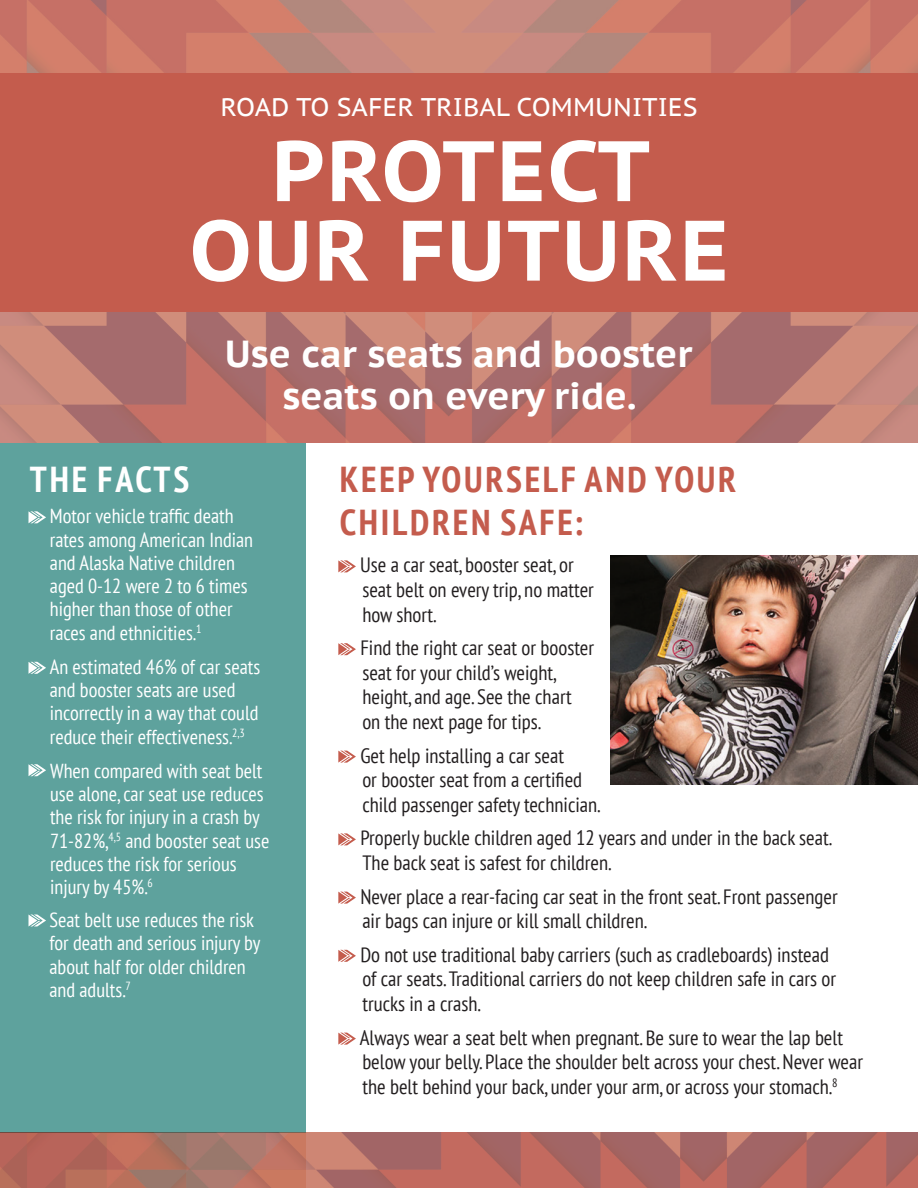
<style>
.page{position:relative;width:918px;height:1188px;background:#fff}
.page>*{position:absolute;margin:0;border:0;box-sizing:border-box;transform-origin:0 0}
.t1{font:700 85.5px "PT Sans Caption";letter-spacing:.025em;color:#fff}
.t2{font:700 85.5px "PT Sans Caption";letter-spacing:.005em;color:#fff}
.t3{font:700 37.5px/42px "PT Sans Caption";color:#fff;text-align:center}
.t4{font:700 condensed 36px/43.2px "PT Sans";letter-spacing:.075em;color:#c45c4d}
.t5{font:700 condensed 36px "PT Sans";letter-spacing:.08em;color:#fff}
.t6{font:25.5px "PT Sans Caption";color:#fff}
.t7{font:condensed 20.7px/24.6px "PT Sans";color:#231f20}
.t8{font:condensed 20.25px/23.2px "PT Sans";color:#fff}
</style>
<div class="page">
<svg style="left:0;top:0;width:918px;height:443px;background:#bf796f"></svg>
<div style="left:0;top:443px;width:306px;height:689px;background:#5ea29d"></div>
<svg style="left:338px;top:560px;width:18px;height:12px"></svg>
<svg style="left:338px;top:643px;width:18px;height:12px"></svg>
<svg style="left:338px;top:751px;width:18px;height:12px"></svg>
<svg style="left:338px;top:833px;width:18px;height:12px"></svg>
<svg style="left:338px;top:892px;width:18px;height:12px"></svg>
<svg style="left:338px;top:950px;width:18px;height:12px"></svg>
<svg style="left:338px;top:1033px;width:18px;height:12px"></svg>
<img style="left:611px;top:556px;width:307px;height:228px">
<svg style="left:28px;top:511px;width:18px;height:12px"></svg>
<svg style="left:28px;top:662px;width:18px;height:12px"></svg>
<svg style="left:28px;top:764px;width:18px;height:12px"></svg>
<div style="left:0;top:74px;width:918px;height:238px;background:#c45c4d"></div>
<svg style="left:0;top:1132px;width:918px;height:56px;background:#b16b63"></svg>
<svg style="left:28px;top:915px;width:18px;height:12px"></svg>
<p class="t6" style="left:220px;top:91px;width:479px">ROAD TO SAFER TRIBAL COMMUNITIES</p>
<p class="t2" style="left:272px;top:114px;width:380px">PROTECT</p>
<p class="t1" style="left:190px;top:194px;width:540px">OUR FUTURE</p>
<p class="t3" style="left:225px;top:332px;width:469px">Use car seats and booster seats on every ride.</p>
<p class="t5" style="left:30px;top:455px;width:161px">THE FACTS</p>
<p class="t8" style="left:50px;top:504px;width:205px">Motor vehicle traffic death rates among American Indian and Alaska Native children aged 0-12 were 2 to 6 times higher than those of other races and ethnicities.<sup>1</sup></p>
<p class="t8" style="left:50px;top:655px;width:212px">An estimated 46% of car seats and booster seats are used incorrectly in a way that could reduce their effectiveness.<sup>2,3</sup></p>
<p class="t8" style="left:50px;top:759px;width:221px">When compared with seat belt use alone, car seat use reduces the risk for injury in a crash by<br>71-82%,<sup>4,5</sup> and booster seat use reduces the risk for serious injury by 45%.<sup>6</sup></p>
<p class="t8" style="left:50px;top:908px;width:213px">Seat belt use reduces the risk for death and serious injury by about half for older children and adults.<sup>7</sup></p>
<p class="t4" style="left:340px;top:457px;width:398px">KEEP YOURSELF AND YOUR<br>CHILDREN SAFE:</p>
<p class="t7" style="left:360px;top:552px;width:235px">Use a car seat, booster seat, or seat belt on every trip, no matter how short.</p>
<p class="t7" style="left:360px;top:635px;width:235px">Find the right car seat or booster seat for your child’s weight, height, and age. See the chart<br>on the next page for tips.</p>
<p class="t7" style="left:360px;top:743px;width:242px">Get help installing a car seat<br>or booster seat from a certified child passenger safety technician.</p>
<p class="t7" style="left:360px;top:825px;width:473px">Properly buckle children aged 12 years and under in the back seat.<br>The back seat is safest for children.</p>
<p class="t7" style="left:360px;top:884px;width:479px">Never place a rear-facing car seat in the front seat. Front passenger air bags can injure or kill small children.</p>
<p class="t7" style="left:360px;top:942px;width:477px">Do not use traditional baby carriers (such as cradleboards) instead of car seats. Traditional carriers do not keep children safe in cars or trucks in a crash.</p>
<p class="t7" style="left:360px;top:1025px;width:505px">Always wear a seat belt when pregnant. Be sure to wear the lap belt below your belly. Place the shoulder belt across your chest. Never wear the belt behind your back, under your arm, or across your stomach.<sup>8</sup></p>
</div>
